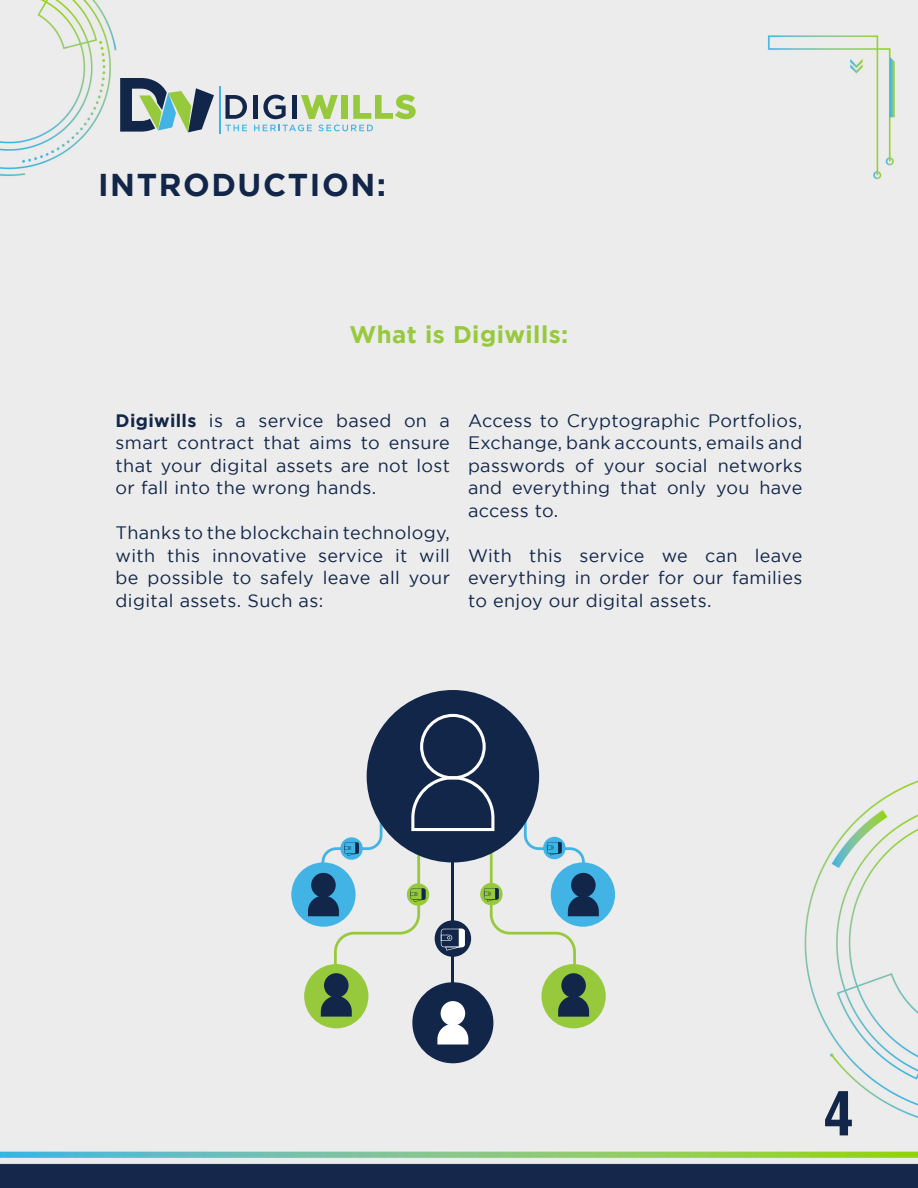
<style>
.page{position:relative;width:918px;height:1188px;background:#ececec}
.page>*{position:absolute;margin:0;border:0;box-sizing:border-box;transform-origin:0 0}
.t1{font:700 condensed 60px "Helvetica";color:#122649}
.t2{font:700 31.5px "Gotham";letter-spacing:.05em;color:#122649}
.t3{font:700 24px "Gotham";letter-spacing:.02em;color:#97c93c}
.t4{font:18px/22.5px "Gotham";letter-spacing:.02em;color:#122649;text-align:justify}
.s1{font-weight:700}
</style>
<div class="page">
<svg style="left:120px;top:78px;width:94px;height:54px;background:#7f9692"></svg>
<svg style="left:225px;top:95px;width:22px;height:24px"></svg>
<hr style="left:253px;top:95px;width:4px;height:24px;background:#122649">
<svg style="left:263px;top:95px;width:23px;height:24px"></svg>
<hr style="left:292px;top:95px;width:4px;height:24px;background:#122649">
<svg style="left:301px;top:95px;width:37px;height:24px"></svg>
<div style="left:341px;top:95px;width:7px;height:24px;background:#97c93c"></div>
<svg style="left:353px;top:95px;width:63px;height:24px;background:#c0da92"></svg>
<svg style="left:225px;top:125px;width:22px;height:6px"></svg>
<svg style="left:254px;top:125px;width:58px;height:6px"></svg>
<svg style="left:318px;top:125px;width:55px;height:6px"></svg>
<hr style="left:219px;top:86px;width:2px;height:47px;background:#41b4e5">
<div style="left:412px;top:982px;width:81px;height:81px;background:#122649;border-radius:50%"></div>
<div style="left:541px;top:964px;width:65px;height:64px;background:#97c93c;border-radius:50%"></div>
<svg style="left:304px;top:964px;width:64px;height:64px"></svg>
<div style="left:551px;top:862px;width:64px;height:65px;background:#41b4e5;border-radius:50%"></div>
<div style="left:291px;top:862px;width:65px;height:65px;background:#41b4e5;border-radius:50%"></div>
<div style="left:367px;top:690px;width:172px;height:172px;background:#122649;border-radius:50%"></div>
<svg style="left:308px;top:714px;width:291px;height:330px"></svg>
<p class="t2" style="left:98px;top:166px;width:290px">INTRODUCTION:</p>
<p class="t3" style="left:349px;top:321px;width:220px">What is Digiwills:</p>
<p class="t4" style="left:116px;top:409px;width:336px"><span class="s1">Digiwills</span> is a service based on a smart contract that aims to ensure that your digital assets are not lost or fall into the wrong hands.</p>
<p class="t4" style="left:116px;top:521px;width:336px">Thanks to the blockchain technology, with this innovative service it will be possible to safely leave all your digital assets. Such as:</p>
<p class="t4" style="left:468px;top:409px;width:336px">Access to Cryptographic Portfolios, Exchange, bank accounts, emails and passwords of your social networks and everything that only you have access to.</p>
<p class="t4" style="left:468px;top:544px;width:336px">With this service we can leave everything in order for our families to enjoy our digital assets.</p>
<h1 class="t1" style="left:824px;top:1076px;width:31px">4</h1>
</div>
